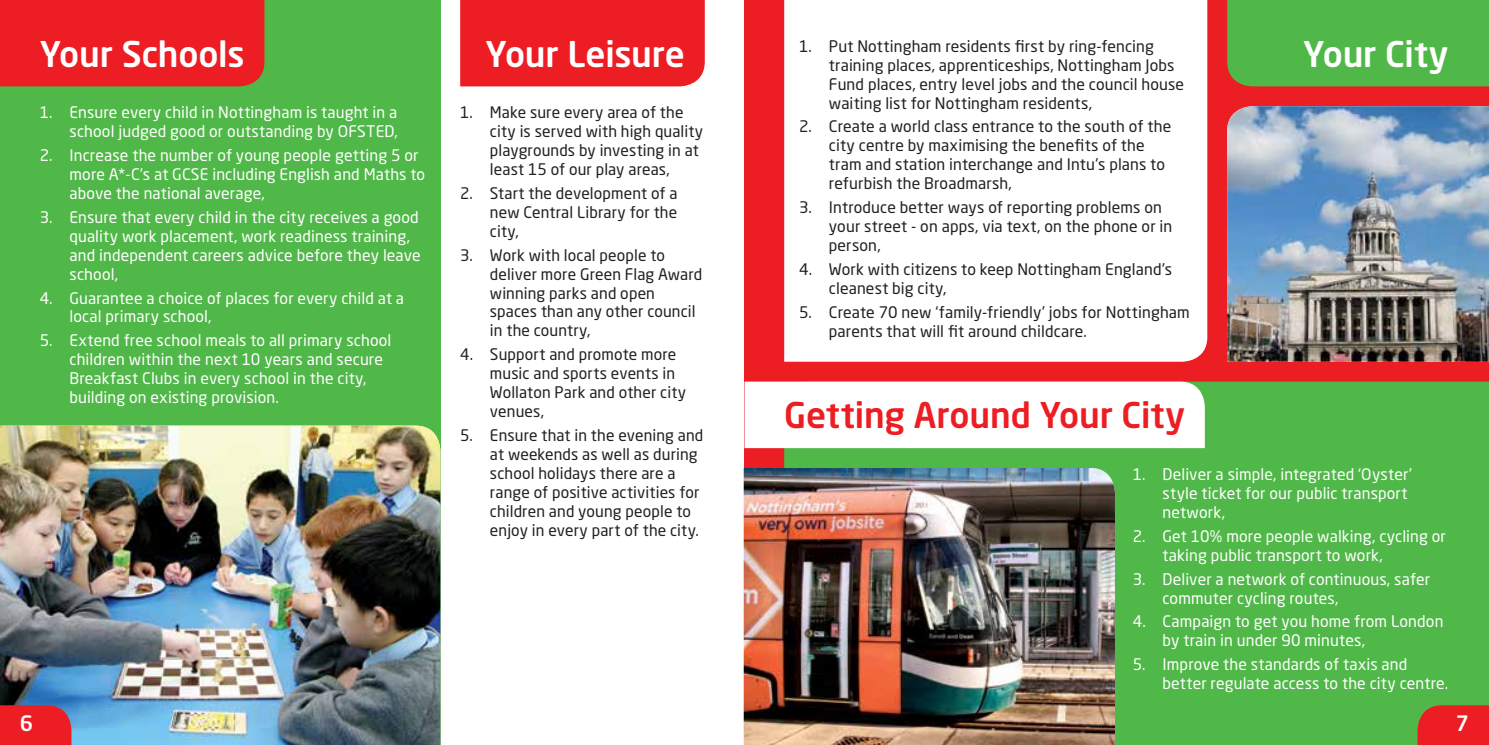
<style>
.page{position:relative;width:1489px;height:745px;background:#fff}
.page>*{position:absolute;margin:0;border:0;box-sizing:border-box;transform-origin:0 0}
.t1{font:500 35px "Neo Sans Std";letter-spacing:-.005em;color:#fff}
.t2{font:500 35px "Neo Sans Std";letter-spacing:-.005em;color:#ed1d24}
.t3{font:500 21px "Neo Sans Std";color:#fff}
.t4{font:15.75px/18.9px "Neo Sans Std";letter-spacing:.01em;color:#231f20}
.t5{font:15.75px/18.9px "Neo Sans Std";letter-spacing:.01em;color:#fff}
</style>
<div class="page">
<div style="left:744px;top:0;width:744px;height:744px;background:#ed1d24"></div>
<div style="left:784px;top:381px;width:704px;height:363px;background:#50b848"></div>
<div style="left:0;top:0;width:440px;height:744px;background:#50b848"></div>
<div style="left:0;top:0;width:264px;height:86px;background:#ed1d24"></div>
<div style="left:460px;top:0;width:244px;height:86px;background:#ed1d24"></div>
<div style="left:1227px;top:0;width:261px;height:86px;background:#50b848"></div>
<div style="left:744px;top:381px;width:460px;height:67px;background:#fff"></div>
<div style="left:784px;top:0;width:423px;height:361px;background:#fff"></div>
<img style="left:0;top:425px;width:440px;height:319px">
<img style="left:1227px;top:106px;width:261px;height:255px">
<img style="left:743px;top:467px;width:371px;height:277px">
<svg style="left:1417px;top:704px;width:71px;height:40px"></svg>
<svg style="left:0;top:704px;width:71px;height:40px;background:#e0232e"></svg>
<h1 class="t1" style="left:40px;top:31px;width:206px">Your Schools</h1>
<h1 class="t1" style="left:485px;top:31px;width:201px">Your Leisure</h1>
<h1 class="t1" style="left:1303px;top:31px;width:147px">Your City</h1>
<p class="t4" style="left:828px;top:36px;width:357px;text-indent:-30px">1. Put Nottingham residents first by ring-fencing training places, apprenticeships, Nottingham Jobs Fund places, entry level jobs and the council house waiting list for Nottingham residents,</p>
<p class="t4" style="left:828px;top:117px;width:344px;text-indent:-30px">2. Create a world class entrance to the south of the city centre by maximising the benefits of the tram and station interchange and Intu’s plans to refurbish the Broadmarsh,</p>
<p class="t4" style="left:828px;top:197px;width:345px;text-indent:-30px">3. Introduce better ways of reporting problems on your street - on apps, via text, on the phone or in person,</p>
<p class="t4" style="left:828px;top:259px;width:345px;text-indent:-30px">4. Work with citizens to keep Nottingham England’s cleanest big city,</p>
<p class="t4" style="left:828px;top:302px;width:362px;text-indent:-30px">5. Create 70 new ‘family-friendly’ jobs for Nottingham parents that will fit around childcare.</p>
<p class="t4" style="left:490px;top:103px;width:215px;text-indent:-30px">1. Make sure every area of the city is served with high quality playgrounds by investing in at least 15 of our play areas,</p>
<p class="t4" style="left:490px;top:183px;width:189px;text-align:justify;text-indent:-30px">2. Start the development of a new Central Library for the city,</p>
<p class="t4" style="left:490px;top:245px;width:214px;text-indent:-30px">3. Work with local people to deliver more Green Flag Award winning parks and open spaces than any other council in the country,</p>
<p class="t4" style="left:490px;top:344px;width:198px;text-indent:-30px">4. Support and promote more music and sports events in<br>Wollaton Park and other city venues,</p>
<p class="t4" style="left:490px;top:425px;width:215px;text-indent:-30px">5. Ensure that in the evening and at weekends as well as during school holidays there are a range of positive activities for children and young people to enjoy in every part of the city.</p>
<p class="t5" style="left:40px;top:103px;width:360px;text-align:right">1. Ensure every child in Nottingham is taught in a school judged good or outstanding by OFSTED,</p>
<p class="t5" style="left:69px;top:145px;width:357px;text-indent:-30px">2. Increase the number of young people getting 5 or more A*-C’s at GCSE including English and Maths to above the national average,</p>
<p class="t5" style="left:69px;top:207px;width:353px;text-indent:-30px">3. Ensure that every child in the city receives a good quality work placement, work readiness training, and independent careers advice before they leave school,</p>
<p class="t5" style="left:69px;top:288px;width:336px;text-indent:-30px">4. Guarantee a choice of places for every child at a local primary school,</p>
<p class="t5" style="left:69px;top:330px;width:323px;text-indent:-30px">5. Extend free school meals to all primary school children within the next 10 years and secure Breakfast Clubs in every school in the city, building on existing provision.</p>
<h1 class="t2" style="left:784px;top:393px;width:402px">Getting Around Your City</h1>
<p class="t5" style="left:1162px;top:464px;width:251px;text-indent:-30px">1. Deliver a simple, integrated ‘Oyster’ style ticket for our public transport network,</p>
<p class="t5" style="left:1162px;top:526px;width:285px;text-indent:-30px">2. Get 10% more people walking, cycling or taking public transport to work,</p>
<p class="t5" style="left:1162px;top:568px;width:269px;text-indent:-30px">3. Deliver a network of continuous, safer commuter cycling routes,</p>
<p class="t5" style="left:1162px;top:611px;width:282px;text-indent:-30px">4. Campaign to get you home from London by train in under 90 minutes,</p>
<p class="t5" style="left:1162px;top:654px;width:287px;text-indent:-30px">5. Improve the standards of taxis and better regulate access to the city centre.</p>
<h2 class="t3" style="left:20px;top:709px;width:15px">6</h2>
<h2 class="t3" style="left:1455px;top:709px;width:15px">7</h2>
</div>
